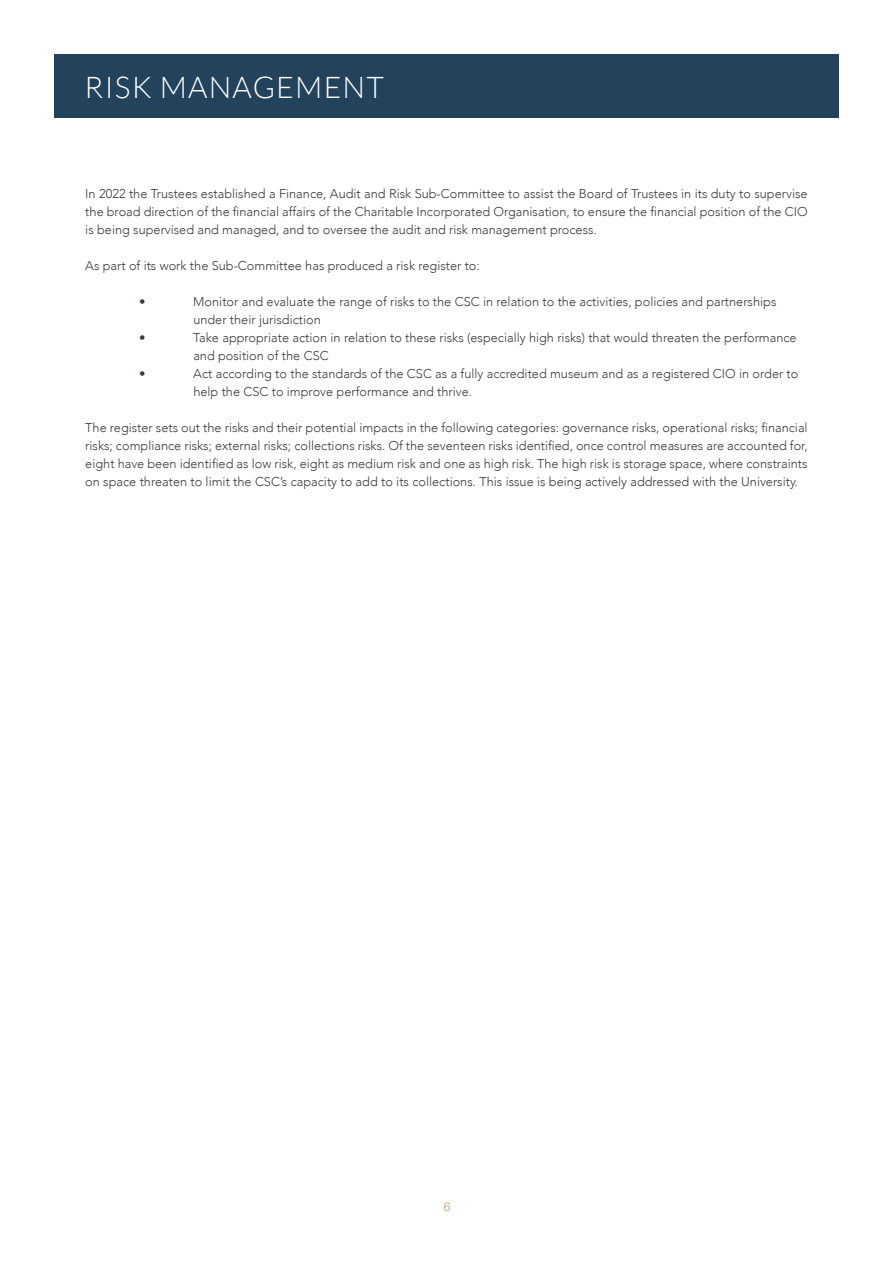
<style>
.page{position:relative;width:893px;height:1263px;background:#fff}
.page>*{position:absolute;margin:0;border:0;box-sizing:border-box;transform-origin:0 0}
.t1{font:300 30px "Lato";letter-spacing:.04em;color:#fff}
.t2{font:300 12.75px/18px "Avenir";color:#383b3f}
.t3{font:300 12px "Helvetica Neue";color:#bb9056}
</style>
<div class="page">
<div style="left:54px;top:54px;width:785px;height:64px;background:#23435d"></div>
<p class="t1" style="left:85px;top:72px;width:301px">RISK MANAGEMENT</p>
<p class="t2" style="left:85px;top:184px;width:724px;text-align:justify">In 2022 the Trustees established a Finance, Audit and Risk Sub-Committee to assist the Board of Trustees in its duty to supervise the broad direction of the financial affairs of the Charitable Incorporated Organisation, to ensure the financial position of the CIO is being supervised and managed, and to oversee the audit and risk management process.</p>
<p class="t2" style="left:85px;top:256px;width:396px">As part of its work the Sub-Committee has produced a risk register to:</p>
<p class="t2" style="left:139px;top:292px;width:8px">•</p>
<p class="t2" style="left:193px;top:292px;width:585px">Monitor and evaluate the range of risks to the CSC in relation to the activities, policies and partnerships under their jurisdiction</p>
<p class="t2" style="left:139px;top:328px;width:8px">•</p>
<p class="t2" style="left:193px;top:328px;width:605px">Take appropriate action in relation to these risks (especially high risks) that would threaten the performance and position of the CSC</p>
<p class="t2" style="left:139px;top:364px;width:8px">•</p>
<p class="t2" style="left:193px;top:364px;width:607px">Act according to the standards of the CSC as a fully accredited museum and as a registered CIO in order to help the CSC to improve performance and thrive.</p>
<p class="t2" style="left:85px;top:418px;width:724px;text-align:justify">The register sets out the risks and their potential impacts in the following categories: governance risks, operational risks; financial risks; compliance risks; external risks; collections risks. Of the seventeen risks identified, once control measures are accounted for, eight have been identified as low risk, eight as medium risk and one as high risk. The high risk is storage space, where constraints on space threaten to limit the CSC’s capacity to add to its collections. This issue is being actively addressed with the University.</p>
<p class="t3" style="left:444px;top:1197px;width:8px">6</p>
</div>
